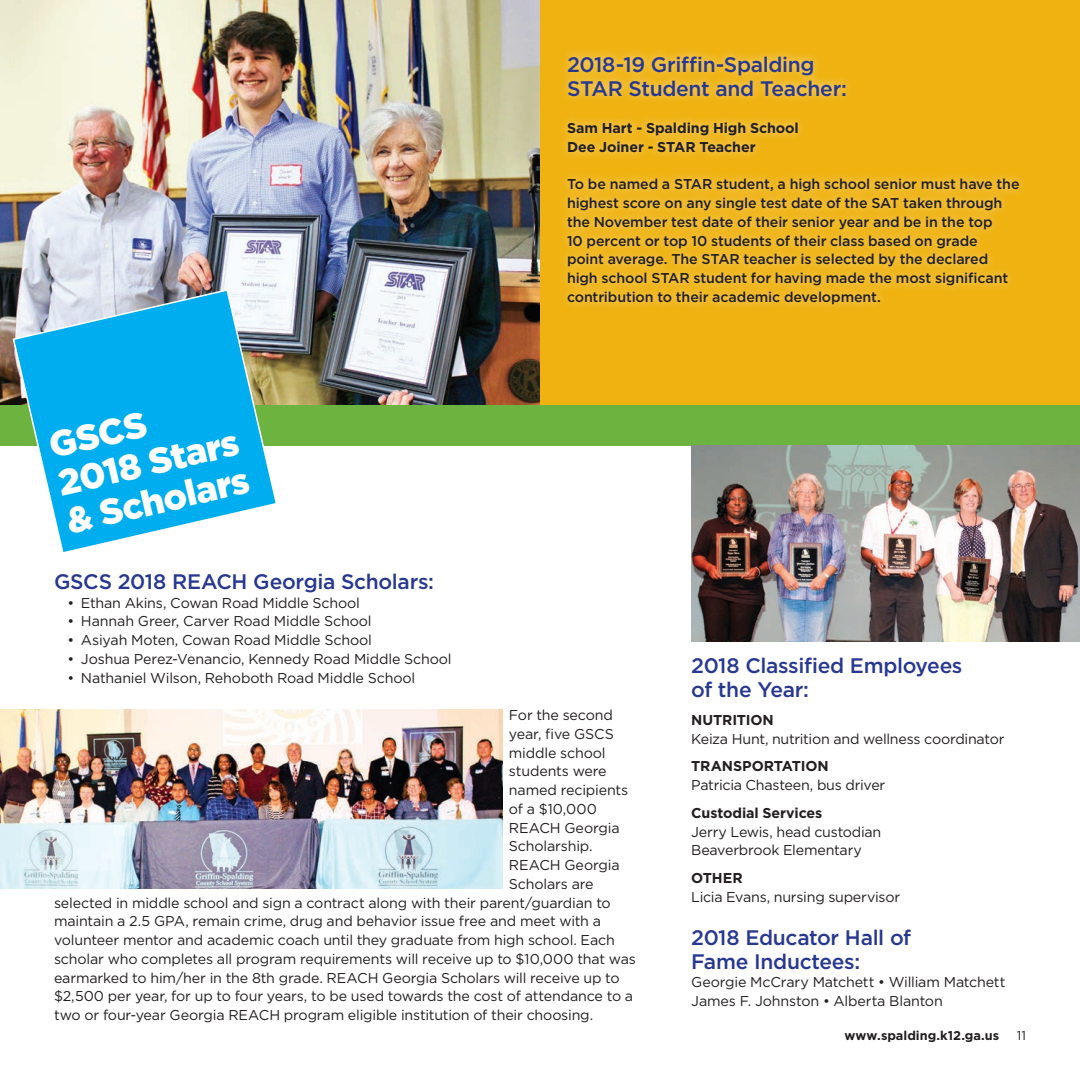
<style>
.page{position:relative;width:1080px;height:1080px;background:#fff}
.page>*{position:absolute;margin:0;border:0;box-sizing:border-box;transform-origin:0 0}
.t1{font:900 36px/39px "Gotham";color:#fff}
.t2{font:500 21px/24px "Gotham";letter-spacing:-.015em;color:#283890}
.t3{font:14.25px/18.8px "Gotham";letter-spacing:-.01em;color:#231f20}
.t4{font:500 14.25px/18.8px "Gotham";letter-spacing:-.01em;color:#231f20}
.t5{font:700 14.25px/18.8px "Gotham";letter-spacing:-.005em;color:#231f20}
.t6{font:700 12.75px "Gotham";color:#231f20}
.t7{font:12.75px "Gotham";color:#231f20}
</style>
<div class="page">
<div style="left:513px;top:0;width:567px;height:432px;background:#efb211"></div>
<img style="left:0;top:0;width:540px;height:405px">
<div style="left:0;top:405px;width:1080px;height:41px;background:#6cb43f"></div>
<div style="left:558px;top:47px;width:470px;height:265px;background:#fff;opacity:.55"></div>
<img style="left:691px;top:446px;width:389px;height:196px">
<svg style="left:12px;top:288px;width:266px;height:264px"></svg>
<img style="left:0;top:710px;width:502px;height:179px">
<h1 class="t1" style="left:45px;top:425px;width:188px;rotate:-13deg">GSCS<br>2018 Stars &amp; Scholars</h1>
<h2 class="t2" style="left:567px;top:52px;width:281px">2018-19 Griffin-Spalding<br>STAR Student and Teacher:</h2>
<p class="t5" style="left:567px;top:118px;width:233px">Sam Hart - Spalding High School<br>Dee Joiner - STAR Teacher</p>
<p class="t4" style="left:567px;top:175px;width:454px">To be named a STAR student, a high school senior must have the highest score on any single test date of the SAT taken through the November test date of their senior year and be in the top<br>10 percent or top 10 students of their class based on grade<br>point average. The STAR teacher is selected by the declared high school STAR student for having made the most significant contribution to their academic development.</p>
<h2 class="t2" style="left:54px;top:569px;width:382px">GSCS 2018 REACH Georgia Scholars:</h2>
<p class="t3" style="left:67px;top:593px;width:294px">• Ethan Akins, Cowan Road Middle School</p>
<p class="t3" style="left:67px;top:612px;width:306px">• Hannah Greer, Carver Road Middle School</p>
<p class="t3" style="left:67px;top:630px;width:306px">• Asiyah Moten, Cowan Road Middle School</p>
<p class="t3" style="left:67px;top:649px;width:386px">• Joshua Perez-Venancio, Kennedy Road Middle School</p>
<p class="t3" style="left:67px;top:668px;width:349px">• Nathaniel Wilson, Rehoboth Road Middle School</p>
<p class="t3" style="left:509px;top:705px;width:106px">For the second</p>
<p class="t3" style="left:509px;top:724px;width:106px">year, five GSCS</p>
<p class="t3" style="left:509px;top:743px;width:98px">middle school</p>
<p class="t3" style="left:509px;top:762px;width:99px">students were</p>
<p class="t3" style="left:509px;top:780px;width:121px">named recipients</p>
<p class="t3" style="left:509px;top:799px;width:89px">of a $10,000</p>
<p class="t3" style="left:509px;top:818px;width:112px">REACH Georgia</p>
<p class="t3" style="left:509px;top:837px;width:85px">Scholarship.</p>
<p class="t3" style="left:509px;top:856px;width:112px">REACH Georgia</p>
<p class="t3" style="left:509px;top:874px;width:86px">Scholars are</p>
<p class="t3" style="left:54px;top:893px;width:558px">selected in middle school and sign a contract along with their parent/guardian to</p>
<p class="t3" style="left:54px;top:912px;width:549px">maintain a 2.5 GPA, remain crime, drug and behavior issue free and meet with a</p>
<p class="t3" style="left:54px;top:931px;width:562px">volunteer mentor and academic coach until they graduate from high school. Each</p>
<p class="t3" style="left:54px;top:949px;width:584px">scholar who completes all program requirements will receive up to $10,000 that was</p>
<p class="t3" style="left:54px;top:968px;width:567px">earmarked to him/her in the 8th grade. REACH Georgia Scholars will receive up to</p>
<p class="t3" style="left:54px;top:987px;width:581px">$2,500 per year, for up to four years, to be used towards the cost of attendance to a</p>
<p class="t3" style="left:54px;top:1006px;width:541px">two or four-year Georgia REACH program eligible institution of their choosing.</p>
<h2 class="t2" style="left:691px;top:653px;width:273px">2018 Classified Employees of the Year:</h2>
<p class="t5" style="left:691px;top:710px;width:84px">NUTRITION</p>
<p class="t3" style="left:691px;top:729px;width:315px">Keiza Hunt, nutrition and wellness coordinator</p>
<p class="t5" style="left:691px;top:757px;width:139px">TRANSPORTATION</p>
<p class="t3" style="left:691px;top:776px;width:196px">Patricia Chasteen, bus driver</p>
<p class="t5" style="left:691px;top:803px;width:133px">Custodial Services</p>
<p class="t3" style="left:691px;top:822px;width:192px">Jerry Lewis, head custodian<br>Beaverbrook Elementary</p>
<p class="t5" style="left:691px;top:868px;width:53px">OTHER</p>
<p class="t3" style="left:691px;top:887px;width:210px">Licia Evans, nursing supervisor</p>
<h2 class="t2" style="left:691px;top:925px;width:221px">2018 Educator Hall of<br>Fame Inductees:</h2>
<p class="t3" style="left:691px;top:973px;width:316px">Georgie McCrary Matchett • William Matchett<br>James F. Johnston • Alberta Blanton</p>
<p class="t6" style="left:844px;top:1028px;width:156px">www.spalding.k12.ga.us</p>
<p class="t7" style="left:1017px;top:1028px;width:11px">11</p>
</div>
